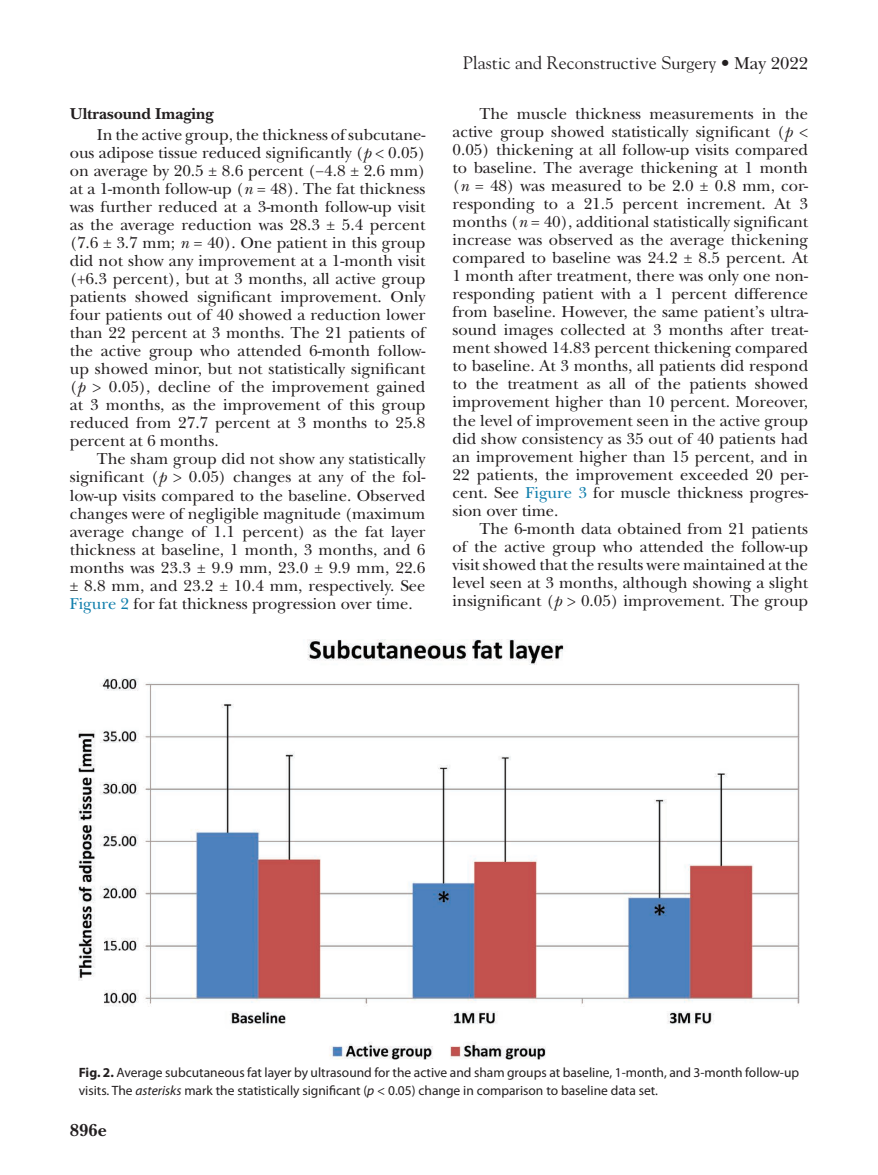
<style>
.page{position:relative;width:878px;height:1175px;background:#fff}
.page>*{position:absolute;margin:0;border:0;box-sizing:border-box;transform-origin:0 0}
.t1{font:18px "Goudy";color:#231f20}
.t2{font:700 18px "New Baskerville Std";color:#231f20}
.t3{font:16.5px/18px "New Baskerville Std";color:#231f20;text-align:justify}
.t4{font:700 16.5px "New Baskerville Std";color:#231f20}
.t5{font:13.5px/18px "Myriad Pro";color:#231f20}
.s1{font-style:italic}
.s2{color:#0f7eac}
.s3{font-family:"New Baskerville Std"}
.s4{font-weight:700}
</style>
<div class="page">
<img style="left:79px;top:639px;width:720px;height:420px">
<p class="t4" style="left:70px;top:104px;width:145px">Ultrasound Imaging</p>
<p class="t3" style="left:70px;top:126px;width:357px;text-indent:27px">In the active group, the thickness of subcutane&shy;ous adipose tissue reduced significantly (<span class="s1">p</span> &lt; 0.05) on average by 20.5 ± 8.6 percent (−4.8 ± 2.6 mm) at a 1-month follow-up (<span class="s1">n</span> = 48). The fat thickness was further reduced at a 3-month follow-up visit as the average reduction was 28.3 ± 5.4 percent (7.6 ± 3.7 mm; <span class="s1">n</span> = 40). One patient in this group did not show any improvement at a 1-month visit (+6.3 percent), but at 3 months, all active group patients showed significant improvement. Only four patients out of 40 showed a reduction lower than 22 percent at 3 months. The 21 patients of the active group who attended 6-month follow&shy;up showed minor, but not statistically significant (<span class="s1">p</span> &gt; 0.05), decline of the improvement gained at 3 months, as the improvement of this group reduced from 27.7 percent at 3 months to 25.8 percent at 6 months.</p>
<p class="t3" style="left:70px;top:450px;width:357px;text-indent:27px">The sham group did not show any statistically significant (<span class="s1">p</span> &gt; 0.05) changes at any of the fol&shy;low-up visits compared to the baseline. Observed changes were of negligible magnitude (maximum average change of 1.1 percent) as the fat layer thickness at baseline, 1 month, 3 months, and 6 months was 23.3 ± 9.9 mm, 23.0 ± 9.9 mm, 22.6 ± 8.8 mm, and 23.2 ± 10.4 mm, respectively. See <span class="s2">Figure 2</span> for fat thickness progression over time.</p>
<p class="t1" style="left:463px;top:52px;width:347px">Plastic and Reconstructive Surgery <span class="s3">• May 2022</span></p>
<p class="t3" style="left:452px;top:105px;width:357px;text-indent:27px">The muscle thickness measurements in the active group showed statistically significant (<span class="s1">p</span> &lt; 0.05) thickening at all follow-up visits compared to baseline. The average thickening at 1 month (<span class="s1">n</span> = 48) was measured to be 2.0 ± 0.8 mm, cor&shy;responding to a 21.5 percent increment. At 3 months (<span class="s1">n</span> = 40), additional statistically significant increase was observed as the average thickening compared to baseline was 24.2 ± 8.5 percent. At 1 month after treatment, there was only one non&shy;responding patient with a 1 percent difference from baseline. However, the same patient’s ultra&shy;sound images collected at 3 months after treat&shy;ment showed 14.83 percent thickening compared to baseline. At 3 months, all patients did respond to the treatment as all of the patients showed improvement higher than 10 percent. Moreover, the level of improvement seen in the active group did show consistency as 35 out of 40 patients had an improvement higher than 15 percent, and in 22 patients, the improvement exceeded 20 per&shy;cent. See <span class="s2">Figure 3</span> for muscle thickness progres&shy;sion over time.</p>
<p class="t3" style="left:452px;top:519px;width:357px;text-indent:27px">The 6-month data obtained from 21 patients of the active group who attended the follow-up visit showed that the results were maintained at the level seen at 3 months, although showing a slight insignificant (<span class="s1">p</span> &gt; 0.05) improvement. The group</p>
<p class="t5" style="left:79px;top:1063px;width:722px"><span class="s4">Fig. 2.</span> Average subcutaneous fat layer by ultrasound for the active and sham groups at baseline, 1-month, and 3-month follow-up visits. The <span class="s1">asterisks</span> mark the statistically significant (<span class="s1">p</span> &lt; 0.05) change in comparison to baseline data set.</p>
<p class="t2" style="left:70px;top:1119px;width:39px">896e</p>
</div>
